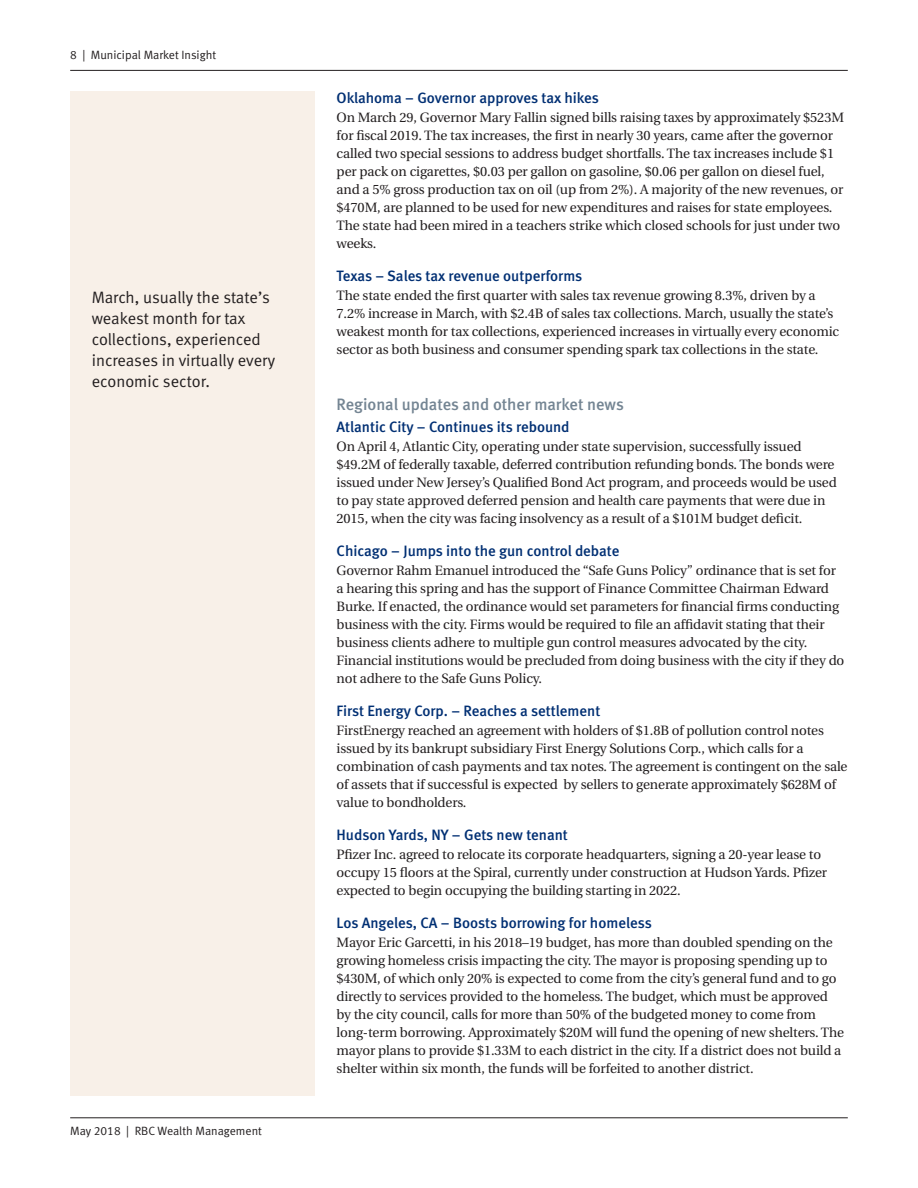
<style>
.page{position:relative;width:918px;height:1188px;background:#fff}
.page>*{position:absolute;margin:0;border:0;box-sizing:border-box;transform-origin:0 0}
.Sidebar_Outtake{font:16.5px/21px "Meta Normal LF";color:#231f20}
.Text_Headline{font:16.5px "Meta Medium LF";color:#748593}
.Text_Subhead_-_level{font:15px "Meta Medium LF";color:#002f73}
.Body_copy{font:13.5px/18px "Utopia";letter-spacing:-.01em;color:#231f20}
.t1{font:12px "Meta Normal LF";color:#231f20}
</style>
<div class="page">
<hr style="left:70px;top:1118px;width:778px;height:1px;background:#231f20">
<hr style="left:70px;top:70px;width:778px;height:1px;background:#231f20">
<div style="left:70px;top:92px;width:245px;height:1004px;background:#f8f0e8"></div>
<p class="t1" style="left:70px;top:48px;width:147px">8 | Municipal Market Insight</p>
<p class="Sidebar_Outtake" style="left:92px;top:286px;width:185px">March, usually the state’s weakest month for tax collections, experienced increases in virtually every economic sector.</p>
<p class="t1" style="left:70px;top:1124px;width:193px">May 2018 | RBC Wealth Management</p>
<p class="Text_Subhead_-_level" style="left:337px;top:89px;width:264px">Oklahoma – Governor approves tax hikes</p>
<p class="Body_copy" style="left:337px;top:109px;width:509px">On March 29, Governor Mary Fallin signed bills raising taxes by approximately $523M for fiscal 2019. The tax increases, the first in nearly 30 years, came after the governor called two special sessions to address budget shortfalls. The tax increases include $1 per pack on cigarettes, $0.03 per gallon on gasoline, $0.06 per gallon on diesel fuel, and a 5% gross production tax on oil (up from 2%). A majority of the new revenues, or $470M, are planned to be used for new expenditures and raises for state employees.<br>The state had been mired in a teachers strike which closed schools for just under two weeks.</p>
<p class="Text_Subhead_-_level" style="left:337px;top:267px;width:247px">Texas – Sales tax revenue outperforms</p>
<p class="Body_copy" style="left:337px;top:287px;width:504px">The state ended the first quarter with sales tax revenue growing 8.3%, driven by a 7.2% increase in March, with $2.4B of sales tax collections. March, usually the state’s weakest month for tax collections, experienced increases in virtually every economic sector as both business and consumer spending spark tax collections in the state.</p>
<p class="Text_Headline" style="left:337px;top:395px;width:289px">Regional updates and other market news</p>
<p class="Text_Subhead_-_level" style="left:337px;top:418px;width:234px">Atlantic City – Continues its rebound</p>
<p class="Body_copy" style="left:337px;top:438px;width:502px">On April 4, Atlantic City, operating under state supervision, successfully issued $49.2M of federally taxable, deferred contribution refunding bonds. The bonds were issued under New Jersey’s Qualified Bond Act program, and proceeds would be used to pay state approved deferred pension and health care payments that were due in 2015, when the city was facing insolvency as a result of a $101M budget deficit.</p>
<p class="Text_Subhead_-_level" style="left:337px;top:542px;width:284px">Chicago – Jumps into the gun control debate</p>
<p class="Body_copy" style="left:337px;top:562px;width:509px">Governor Rahm Emanuel introduced the “Safe Guns Policy” ordinance that is set for a hearing this spring and has the support of Finance Committee Chairman Edward Burke. If enacted, the ordinance would set parameters for financial firms conducting business with the city. Firms would be required to file an affidavit stating that their business clients adhere to multiple gun control measures advocated by the city.<br>Financial institutions would be precluded from doing business with the city if they do not adhere to the Safe Guns Policy.</p>
<p class="Text_Subhead_-_level" style="left:337px;top:702px;width:265px">First Energy Corp. – Reaches a settlement</p>
<p class="Body_copy" style="left:337px;top:722px;width:512px">FirstEnergy reached an agreement with holders of $1.8B of pollution control notes issued by its bankrupt subsidiary First Energy Solutions Corp., which calls for a combination of cash payments and tax notes. The agreement is contingent on the sale of assets that if successful is expected by sellers to generate approximately $628M of value to bondholders.</p>
<p class="Text_Subhead_-_level" style="left:337px;top:826px;width:233px">Hudson Yards, NY – Gets new tenant</p>
<p class="Body_copy" style="left:337px;top:846px;width:492px">Pfizer Inc. agreed to relocate its corporate headquarters, signing a 20-year lease to occupy 15 floors at the Spiral, currently under construction at Hudson Yards. Pfizer expected to begin occupying the building starting in 2022.</p>
<p class="Text_Subhead_-_level" style="left:337px;top:914px;width:317px">Los Angeles, CA – Boosts borrowing for homeless</p>
<p class="Body_copy" style="left:337px;top:934px;width:509px">Mayor Eric Garcetti, in his 2018–19 budget, has more than doubled spending on the growing homeless crisis impacting the city. The mayor is proposing spending up to $430M, of which only 20% is expected to come from the city’s general fund and to go directly to services provided to the homeless. The budget, which must be approved by the city council, calls for more than 50% of the budgeted money to come from long-term borrowing. Approximately $20M will fund the opening of new shelters. The mayor plans to provide $1.33M to each district in the city. If a district does not build a shelter within six month, the funds will be forfeited to another district.</p>
</div>
